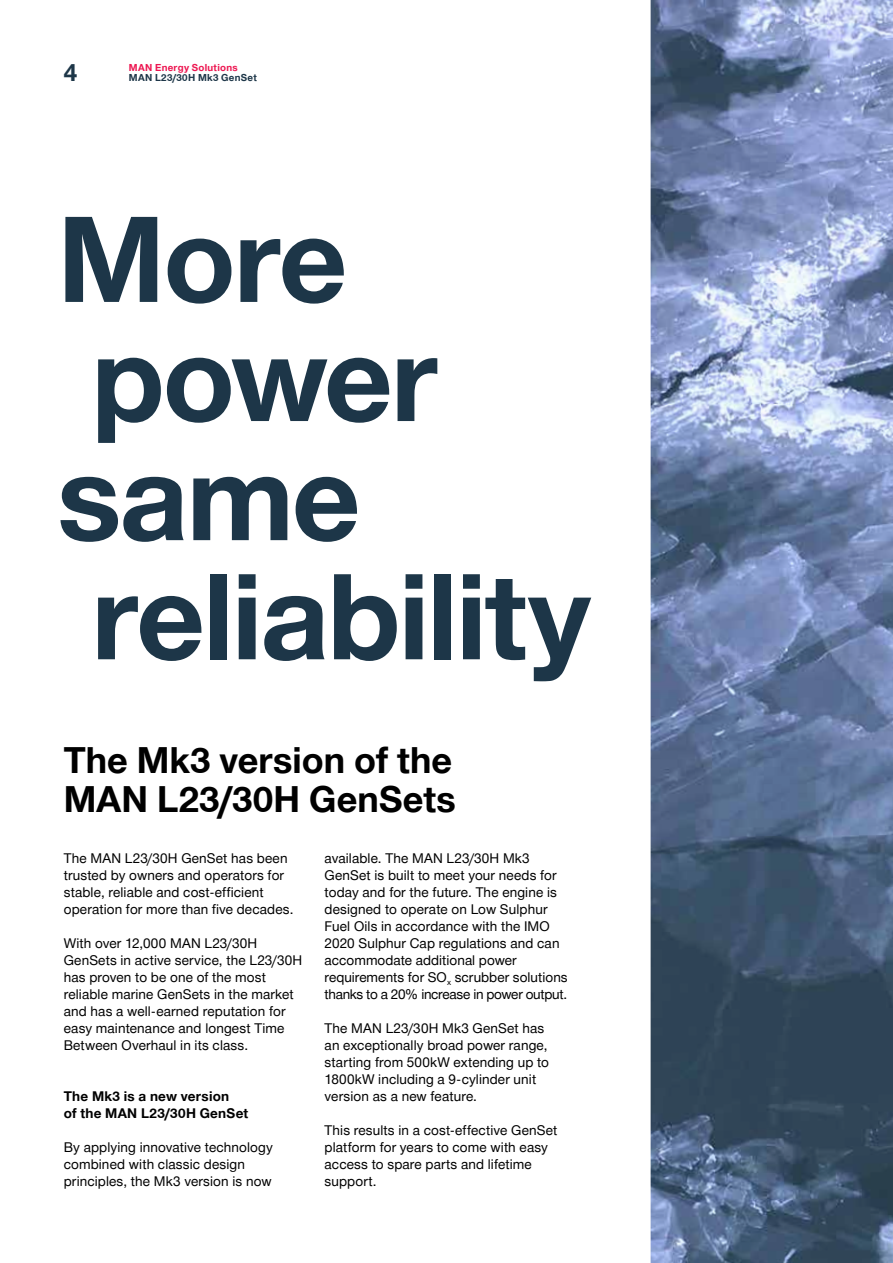
<style>
.page{position:relative;width:893px;height:1263px;background:#fff}
.page>*{position:absolute;margin:0;border:0;box-sizing:border-box;transform-origin:0 0}
.t1{font:700 119.1px/119.1px "Man Global";letter-spacing:-.015em;color:#1d3648}
.t2{font:700 36px/39px "Man Global";letter-spacing:.005em;color:#000}
.t3{font:700 24px "Man Global";color:#1d3648}
.t4{font:13.5px/17px "Man Global";letter-spacing:.01em;color:#000}
.t5{font:700 13.5px/17px "Man Global";letter-spacing:.02em;color:#000}
.t6{font:700 9.75px "Man Global";letter-spacing:.03em;color:#1d3648}
.t7{font:700 9.75px "Man Global";letter-spacing:.03em;color:#ed1651}
</style>
<div class="page">
<img style="left:651px;top:0;width:242px;height:1263px">
<p class="t7" style="left:129px;top:62px;width:110px">MAN Energy Solutions</p>
<h3 class="t3" style="left:64px;top:59px;width:15px">4</h3>
<p class="t6" style="left:129px;top:72px;width:129px">MAN L23/30H Mk3 GenSet</p>
<h1 class="t1" style="left:57px;top:201px;width:534px">More power same reliability</h1>
<h2 class="t2" style="left:64px;top:741px;width:393px">The Mk3 version of the<br>MAN L23/30H GenSets</h2>
<p class="t4" style="left:64px;top:850px;width:231px">The MAN L23/30H GenSet has been trusted by owners and operators for stable, reliable and cost-efficient operation for more than five decades.</p>
<p class="t4" style="left:64px;top:935px;width:240px">With over 12,000 MAN L23/30H GenSets in active service, the L23/30H has proven to be one of the most reliable marine GenSets in the market and has a well-earned reputation for easy maintenance and longest Time Between Overhaul in its class.</p>
<p class="t5" style="left:64px;top:1088px;width:186px">The Mk3 is a new version<br>of the MAN L23/30H GenSet</p>
<p class="t4" style="left:64px;top:1139px;width:211px">By applying innovative technology combined with classic design principles, the Mk3 version is now</p>
<p class="t4" style="left:325px;top:850px;width:245px">available. The MAN L23/30H Mk3<br>GenSet is built to meet your needs for today and for the future. The engine is designed to operate on Low Sulphur Fuel Oils in accordance with the IMO 2020 Sulphur Cap regulations and can accommodate additional power requirements for SO<sub>x</sub> scrubber solutions thanks to a 20% increase in power output.</p>
<p class="t4" style="left:325px;top:1020px;width:226px">The MAN L23/30H Mk3 GenSet has an exceptionally broad power range, starting from 500kW extending up to<br>1800kW including a 9-cylinder unit version as a new feature.</p>
<p class="t4" style="left:325px;top:1122px;width:234px">This results in a cost-effective GenSet platform for years to come with easy access to spare parts and lifetime support.</p>
</div>
